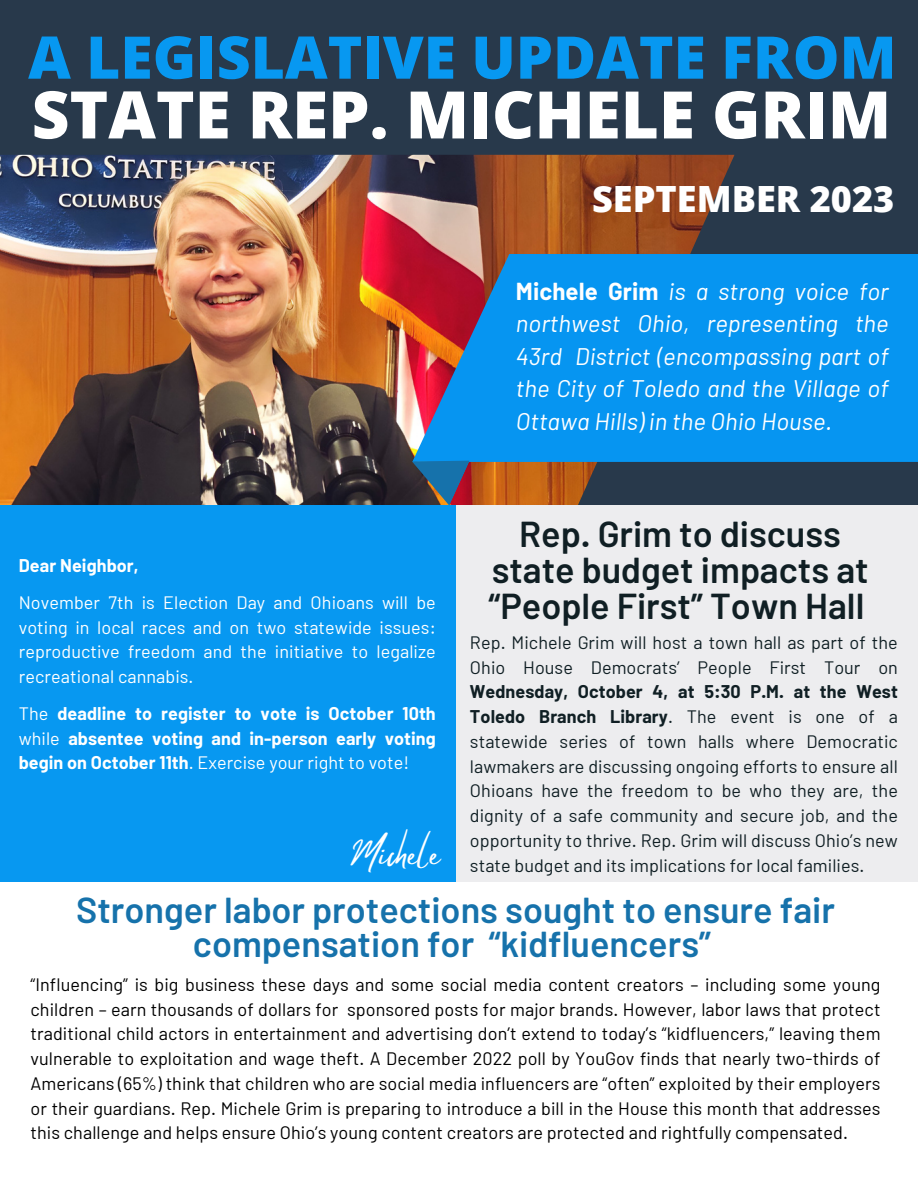
<style>
.page{position:relative;width:918px;height:1188px;background:#fff}
.page>*{position:absolute;margin:0;border:0;box-sizing:border-box;transform-origin:0 0}
.t1{font:800 65.7px "Open Sans";color:#fff}
.t2{font:800 58.8px "Open Sans";color:#0798f1}
.t3{font:800 36.15px "Open Sans";color:#fff}
.t4{font:600 36px/34.8px "Barlow";color:#1672ab;text-align:center}
.t5{font:600 36px/36px "Barlow";color:#101f24;text-align:center}
.t6{font:33.15px "Mistrully";letter-spacing:.005em;color:#fff}
.t7{font:italic 24px/32.7px "Barlow";letter-spacing:.005em;color:#fff;text-align:justify}
.t8{font:18px/24.8px "Barlow";letter-spacing:.005em;color:#000;text-align:justify}
.t9{font:18px/24.8px "Barlow";letter-spacing:.005em;color:#101f24;text-align:justify}
.t10{font:18px/24.8px "Barlow";letter-spacing:.005em;color:#fff;text-align:justify}
.t11{font:700 18px/24.8px "Barlow";letter-spacing:.005em;color:#fff;text-align:justify}
.s1{font-weight:700;font-style:normal}
.s2{font-weight:400}
.s3{font-weight:700}
</style>
<div class="page">
<div style="left:0;top:0;width:918px;height:554px;background:#28394b"></div>
<img style="left:0;top:155px;width:735px;height:350px">
<svg style="left:412px;top:254px;width:506px;height:208px;fill:#0695f1"></svg>
<div style="left:0;top:505px;width:463px;height:377px;background:#0798f1"></div>
<div style="left:456px;top:505px;width:462px;height:377px;background:#ededef"></div>
<svg style="left:412px;top:461px;width:58px;height:44px"></svg>
<p class="t2" style="left:28px;top:16px;width:870px">A LEGISLATIVE UPDATE FROM</p>
<p class="t1" style="left:32px;top:68px;width:861px">STATE REP. MICHELE GRIM</p>
<p class="t3" style="left:592px;top:173px;width:304px">SEPTEMBER 2023</p>
<p class="t7" style="left:516px;top:274px;width:374px"><span class="s1">Michele Grim</span> is a strong voice for northwest Ohio, representing the 43rd District (encompassing part of the City of Toledo and the Village of Ottawa Hills) in the Ohio House.</p>
<p class="t11" style="left:19px;top:552px;width:121px">Dear Neighbor,</p>
<p class="t10" style="left:19px;top:589px;width:419px">November 7th is Election Day and Ohioans will be voting in local races and on two statewide issues: reproductive freedom and the initiative to legalize recreational cannabis.</p>
<p class="t11" style="left:19px;top:700px;width:419px"><span class="s2">The</span> deadline to register to vote is October 10th <span class="s2">while</span> absentee voting and in-person early voting begin on October 11th<span class="s2">. Exercise your right to vote!</span></p>
<p class="t6" style="left:352px;top:827px;width:89px">Michele</p>
<p class="t5" style="left:489px;top:515px;width:381px">Rep. Grim to discuss state budget impacts at “People First” Town Hall</p>
<p class="t9" style="left:470px;top:629px;width:429px">Rep. Michele Grim will host a town hall as part of the Ohio House Democrats’ People First Tour on <span class="s3">Wednesday, October 4, at 5:30 P.M. at the West Toledo Branch Library</span>. The event is one of a statewide series of town halls where Democratic lawmakers are discussing ongoing efforts to ensure all Ohioans have the freedom to be who they are, the dignity of a safe community and secure job, and the opportunity to thrive. Rep. Grim will discuss Ohio’s new state budget and its implications for local families.</p>
<p class="t4" style="left:76px;top:891px;width:760px">Stronger labor protections sought to ensure fair compensation for “kidfluencers”</p>
<p class="t8" style="left:31px;top:971px;width:852px">“Influencing” is big business these days and some social media content creators – including some young children – earn thousands of dollars for sponsored posts for major brands. However, labor laws that protect traditional child actors in entertainment and advertising don’t extend to today’s “kidfluencers,” leaving them vulnerable to exploitation and wage theft. A December 2022 poll by YouGov finds that nearly two-thirds of Americans (65%) think that children who are social media influencers are “often” exploited by their employers or their guardians. Rep. Michele Grim is preparing to introduce a bill in the House this month that addresses this challenge and helps ensure Ohio’s young content creators are protected and rightfully compensated.</p>
</div>
